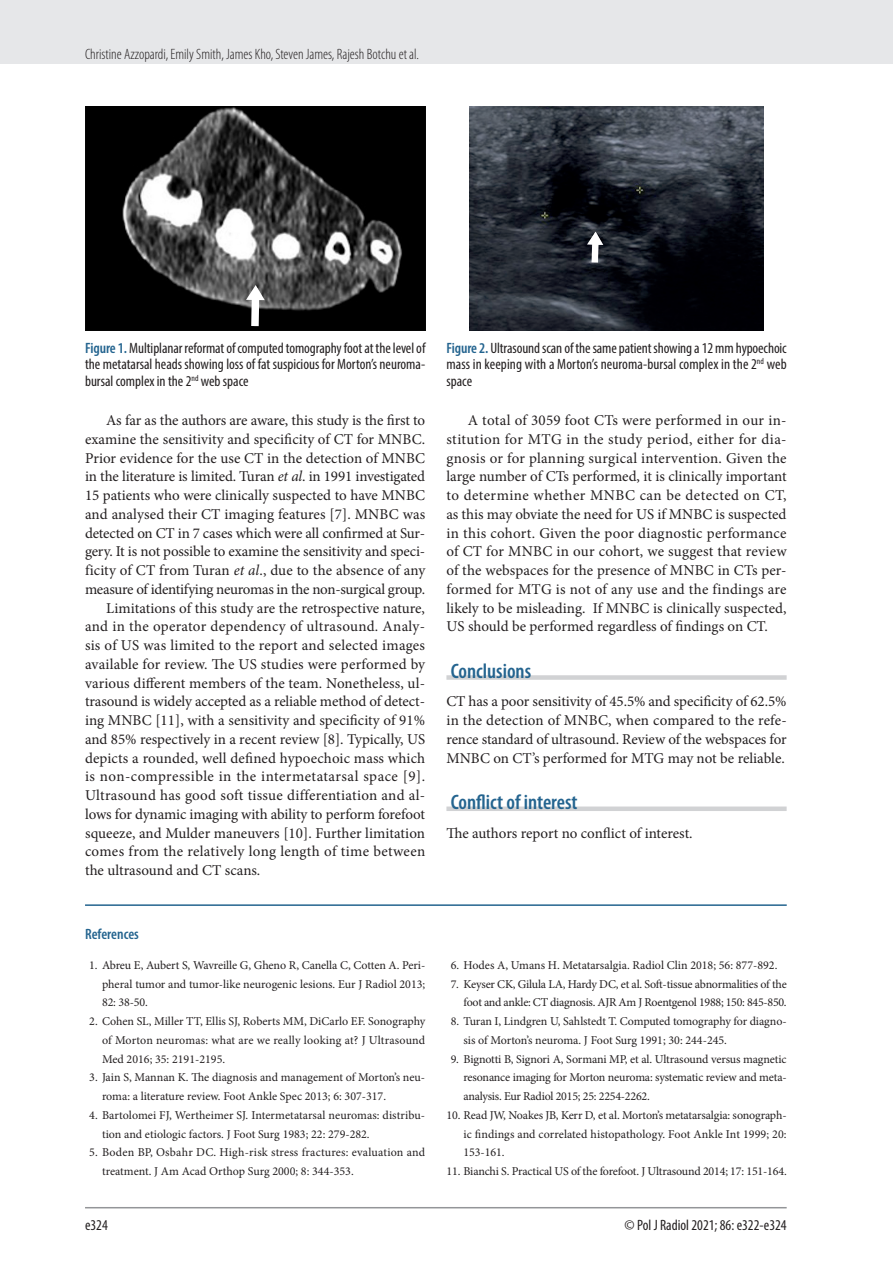
<style>
.page{position:relative;width:893px;height:1263px;background:#fff}
.page>*{position:absolute;margin:0;border:0;box-sizing:border-box;transform-origin:0 0}
.srodtytul_1{font:600 condensed 21px "Myriad Pro";color:#24648f}
.tekst{font:15px/18.8px "Minion Pro";letter-spacing:-.005em;color:#231f20;text-align:justify}
.rycina_podpis{font:condensed 15px/16.5px "Myriad Pro";color:#231f20;text-align:justify}
.tekst_bez_wciecia{font:15px/18.8px "Minion Pro";letter-spacing:-.005em;color:#231f20;text-align:justify}
.t1{font:300 condensed 15px "Myriad Pro";color:#231f20}
.tabela_tekst{font:condensed 15px "Myriad Pro";color:#231f20}
.Pism{font:600 condensed 15px "Myriad Pro";color:#24648f}
.t2{font:12px/18.8px "Minion Pro";letter-spacing:-.005em;color:#231f20;text-align:justify}
.t3{font:12px/18.8px "Minion Pro";letter-spacing:-.025em;color:#231f20;text-align:right}
.s1{font-weight:600;color:#24648f}
.s2{font-style:italic}
</style>
<div class="page">
<div style="left:0;top:0;width:893px;height:64px;background:#e6e7e9"></div>
<hr style="left:85px;top:1207px;width:702px;height:1px;background:#939598">
<div style="left:446px;top:675px;width:341px;height:5px;background:#d1d2d4"></div>
<div style="left:446px;top:806px;width:341px;height:5px;background:#d1d2d4"></div>
<img style="left:85px;top:106px;width:340px;height:225px">
<img style="left:246px;top:285px;width:19px;height:41px">
<img style="left:470px;top:106px;width:293px;height:225px">
<img style="left:587px;top:232px;width:16px;height:31px">
<hr style="left:85px;top:904px;width:702px;height:2px;background:#24648f">
<p class="t1" style="left:85px;top:45px;width:336px">Christine Azzopardi, Emily Smith, James Kho, Steven James, Rajesh Botchu et al.</p>
<p class="rycina_podpis" style="left:85px;top:339px;width:342px"><span class="s1">Figure 1.</span> Multiplanar reformat of computed tomography foot at the level of the metatarsal heads showing loss of fat suspicious for Morton’s neuroma&shy;bursal complex in the 2<sup>nd</sup> web space</p>
<p class="tekst" style="left:85px;top:411px;width:342px;text-indent:21px">As far as the authors are aware, this study is the first to examine the sensitivity and specificity of CT for MNBC.<br>Prior evidence for the use CT in the detection of MNBC in the literature is limited. Turan <span class="s2">et al</span>. in 1991 investigated 15 patients who were clinically suspected to have MNBC and analysed their CT imaging features [7]. MNBC was detected on CT in 7 cases which were all confirmed at Sur&shy;gery. It is not possible to examine the sensitivity and speci&shy;ficity of CT from Turan <span class="s2">et al</span>., due to the absence of any measure of identifying neuromas in the non-surgical group.</p>
<p class="tekst" style="left:85px;top:598px;width:342px;text-indent:21px">Limitations of this study are the retrospective nature, and in the operator dependency of ultrasound. Analy&shy;sis of US was limited to the report and selected images available for review. The US studies were performed by various different members of the team. Nonetheless, ul&shy;trasound is widely accepted as a reliable method of detect&shy;ing MNBC [11], with a sensitivity and specificity of 91% and 85% respectively in a recent review [8]. Typically, US depicts a rounded, well defined hypoechoic mass which is non-compressible in the intermetatarsal space [9].<br>Ultrasound has good soft tissue differentiation and al&shy;lows for dynamic imaging with ability to perform forefoot squeeze, and Mulder maneuvers [10]. Further limitation comes from the relatively long length of time between the ultrasound and CT scans.</p>
<p class="rycina_podpis" style="left:446px;top:339px;width:342px"><span class="s1">Figure 2.</span> Ultrasound scan of the same patient showing a 12 mm hypoechoic mass in keeping with a Morton’s neuroma-bursal complex in the 2<sup>nd</sup> web space</p>
<p class="tekst" style="left:446px;top:411px;width:342px;text-indent:21px">A total of 3059 foot CTs were performed in our in&shy;stitution for MTG in the study period, either for dia&shy;gnosis or for planning surgical intervention. Given the large number of CTs performed, it is clinically important to determine whether MNBC can be detected on CT, as this may obviate the need for US if MNBC is suspected in this cohort. Given the poor diagnostic performance of CT for MNBC in our cohort, we suggest that review of the webspaces for the presence of MNBC in CTs per&shy;formed for MTG is not of any use and the findings are likely to be misleading. If MNBC is clinically suspected, US should be performed regardless of findings on CT.</p>
<p class="srodtytul_1" style="left:451px;top:658px;width:82px">Conclusions</p>
<p class="tekst_bez_wciecia" style="left:446px;top:692px;width:342px">CT has a poor sensitivity of 45.5% and specificity of 62.5% in the detection of MNBC, when compared to the refe&shy;rence standard of ultrasound. Review of the webspaces for MNBC on CT’s performed for MTG may not be reliable.</p>
<p class="srodtytul_1" style="left:451px;top:789px;width:128px">Conflict of interest</p>
<p class="tekst_bez_wciecia" style="left:446px;top:823px;width:248px">The authors report no conflict of interest.</p>
<p class="Pism" style="left:85px;top:925px;width:55px">References</p>
<p class="t2" style="left:102px;top:956px;width:325px;text-indent:-13px">1. Abreu E, Aubert S, Wavreille G, Gheno R, Canella C, Cotten A. Peri&shy;pheral tumor and tumor-like neurogenic lesions. Eur J Radiol 2013; 82: 38-50.</p>
<p class="t2" style="left:102px;top:1012px;width:325px;text-indent:-13px">2. Cohen SL, Miller TT, Ellis SJ, Roberts MM, DiCarlo EF. Sonography of Morton neuromas: what are we really looking at? J Ultrasound Med 2016; 35: 2191-2195.</p>
<p class="t2" style="left:102px;top:1068px;width:325px;text-indent:-13px">3. Jain S, Mannan K. The diagnosis and management of Morton’s neu&shy;roma: a literature review. Foot Ankle Spec 2013; 6: 307-317.</p>
<p class="t2" style="left:102px;top:1106px;width:325px;text-indent:-13px">4. Bartolomei FJ, Wertheimer SJ. Intermetatarsal neuromas: distribu&shy;tion and etiologic factors. J Foot Surg 1983; 22: 279-282.</p>
<p class="t2" style="left:102px;top:1143px;width:325px;text-indent:-13px">5. Boden BP, Osbahr DC. High-risk stress fractures: evaluation and treatment. J Am Acad Orthop Surg 2000; 8: 344-353.</p>
<p class="t2" style="left:451px;top:956px;width:328px">6. Hodes A, Umans H. Metatarsalgia. Radiol Clin 2018; 56: 877-892.</p>
<p class="t3" style="left:451px;top:974px;width:338px">7. Keyser CK, Gilula LA, Hardy DC, et al. Soft-tissue abnormalities of the foot and ankle: CT diagnosis. AJR Am J Roentgenol 1988; 150: 845-850.</p>
<p class="t2" style="left:463px;top:1012px;width:325px;text-indent:-13px">8. Turan I, Lindgren U, Sahlstedt T. Computed tomography for diagno&shy;sis of Morton’s neuroma. J Foot Surg 1991; 30: 244-245.</p>
<p class="t2" style="left:463px;top:1049px;width:325px;text-indent:-13px">9. Bignotti B, Signori A, Sormani MP, et al. Ultrasound versus magnetic resonance imaging for Morton neuroma: systematic review and meta&shy;analysis. Eur Radiol 2015; 25: 2254-2262.</p>
<p class="t2" style="left:463px;top:1106px;width:325px;text-indent:-17px">10. Read JW, Noakes JB, Kerr D, et al. Morton’s metatarsalgia: sonograph&shy;ic findings and correlated histopathology. Foot Ankle Int 1999; 20:<br>153-161.</p>
<p class="t2" style="left:446px;top:1162px;width:342px">11. Bianchi S. Practical US of the forefoot. J Ultrasound 2014; 17: 151-164.</p>
<p class="tabela_tekst" style="left:85px;top:1216px;width:24px">e324</p>
<p class="tabela_tekst" style="left:625px;top:1216px;width:164px">© Pol J Radiol 2021; 86: e322-e324</p>
</div>
